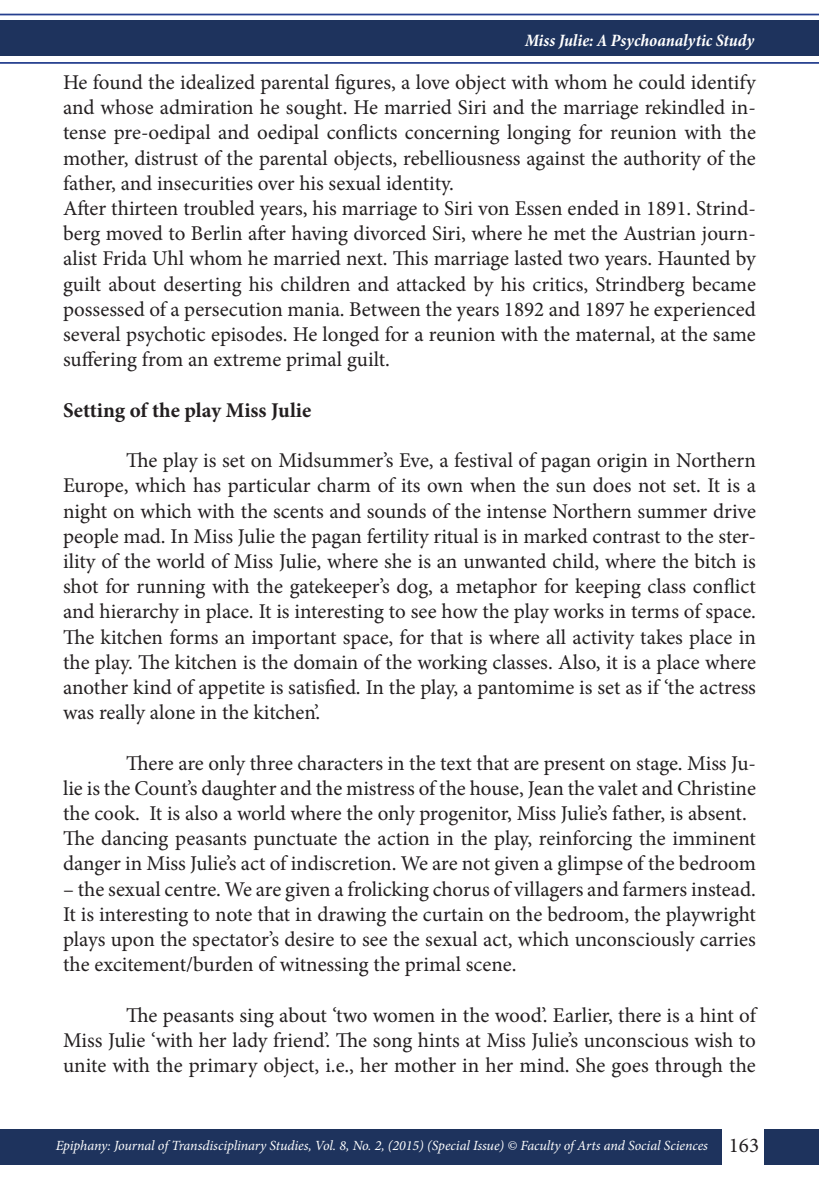
<style>
.page{position:relative;width:819px;height:1191px;background:#fff}
.page>*{position:absolute;margin:0;border:0;box-sizing:border-box;transform-origin:0 0}
.t1{font:21px/25.2px "Minion Pro";color:#231f20;text-align:justify}
.t2{font:700 21px "Minion Pro";color:#231f20}
.t3{font:italic 700 condensed 17.5px "Minion Pro";letter-spacing:-.005em;color:#fff}
.t4{font:italic 14px "Minion Pro";letter-spacing:-.01em;color:#fff}
</style>
<div class="page">
<div style="left:0;top:21px;width:819px;height:35px;background:#1e335d"></div>
<div style="left:0;top:1128px;width:721px;height:36px;background:#1e335d"></div>
<div style="left:764px;top:1129px;width:55px;height:35px;background:#1e335d"></div>
<hr style="left:0;top:14px;width:819px;height:1px;background:#253f8e">
<hr style="left:0;top:62px;width:819px;height:2px;background:#253f8e">
<p class="t3" style="left:525px;top:28px;width:231px">Miss Julie: A Psychoanalytic Study</p>
<p class="t1" style="left:63px;top:70px;width:694px">He found the idealized parental figures, a love object with whom he could identify and whose admiration he sought. He married Siri and the marriage rekindled in&shy;tense pre-oedipal and oedipal conflicts concerning longing for reunion with the mother, distrust of the parental objects, rebelliousness against the authority of the father, and insecurities over his sexual identity.</p>
<p class="t1" style="left:63px;top:196px;width:694px">After thirteen troubled years, his marriage to Siri von Essen ended in 1891. Strind&shy;berg moved to Berlin after having divorced Siri, where he met the Austrian journ&shy;alist Frida Uhl whom he married next. This marriage lasted two years. Haunted by guilt about deserting his children and attacked by his critics, Strindberg became possessed of a persecution mania. Between the years 1892 and 1897 he experienced several psychotic episodes. He longed for a reunion with the maternal, at the same suffering from an extreme primal guilt.</p>
<p class="t2" style="left:63px;top:395px;width:250px">Setting of the play Miss Julie</p>
<p class="t1" style="left:63px;top:448px;width:694px;text-indent:63px">The play is set on Midsummer’s Eve, a festival of pagan origin in Northern Europe, which has particular charm of its own when the sun does not set. It is a night on which with the scents and sounds of the intense Northern summer drive people mad. In Miss Julie the pagan fertility ritual is in marked contrast to the ster&shy;ility of the world of Miss Julie, where she is an unwanted child, where the bitch is shot for running with the gatekeeper’s dog, a metaphor for keeping class conflict and hierarchy in place. It is interesting to see how the play works in terms of space.<br>The kitchen forms an important space, for that is where all activity takes place in the play. The kitchen is the domain of the working classes. Also, it is a place where another kind of appetite is satisfied. In the play, a pantomime is set as if ‘the actress was really alone in the kitchen’.</p>
<p class="t1" style="left:63px;top:750px;width:694px;text-indent:63px">There are only three characters in the text that are present on stage. Miss Ju&shy;lie is the Count’s daughter and the mistress of the house, Jean the valet and Christine the cook. It is also a world where the only progenitor, Miss Julie’s father, is absent.</p>
<p class="t1" style="left:63px;top:826px;width:694px">The dancing peasants punctuate the action in the play, reinforcing the imminent danger in Miss Julie’s act of indiscretion. We are not given a glimpse of the bedroom</p>
<p class="t1" style="left:63px;top:876px;width:694px">– the sexual centre. We are given a frolicking chorus of villagers and farmers instead.<br>It is interesting to note that in drawing the curtain on the bedroom, the playwright plays upon the spectator’s desire to see the sexual act, which unconsciously carries the excitement/burden of witnessing the primal scene.</p>
<p class="t1" style="left:63px;top:1002px;width:694px;text-indent:63px">The peasants sing about ‘two women in the wood’. Earlier, there is a hint of Miss Julie ‘with her lady friend’. The song hints at Miss Julie’s unconscious wish to unite with the primary object, i.e., her mother in her mind. She goes through the</p>
<p class="t4" style="left:56px;top:1136px;width:653px">Epiphany: Journal of Transdisciplinary Studies, Vol. 8, No. 2, (2015) (Special Issue) © Faculty of Arts and Social Sciences</p>
<p class="t1" style="left:728px;top:1132px;width:32px">163</p>
</div>
